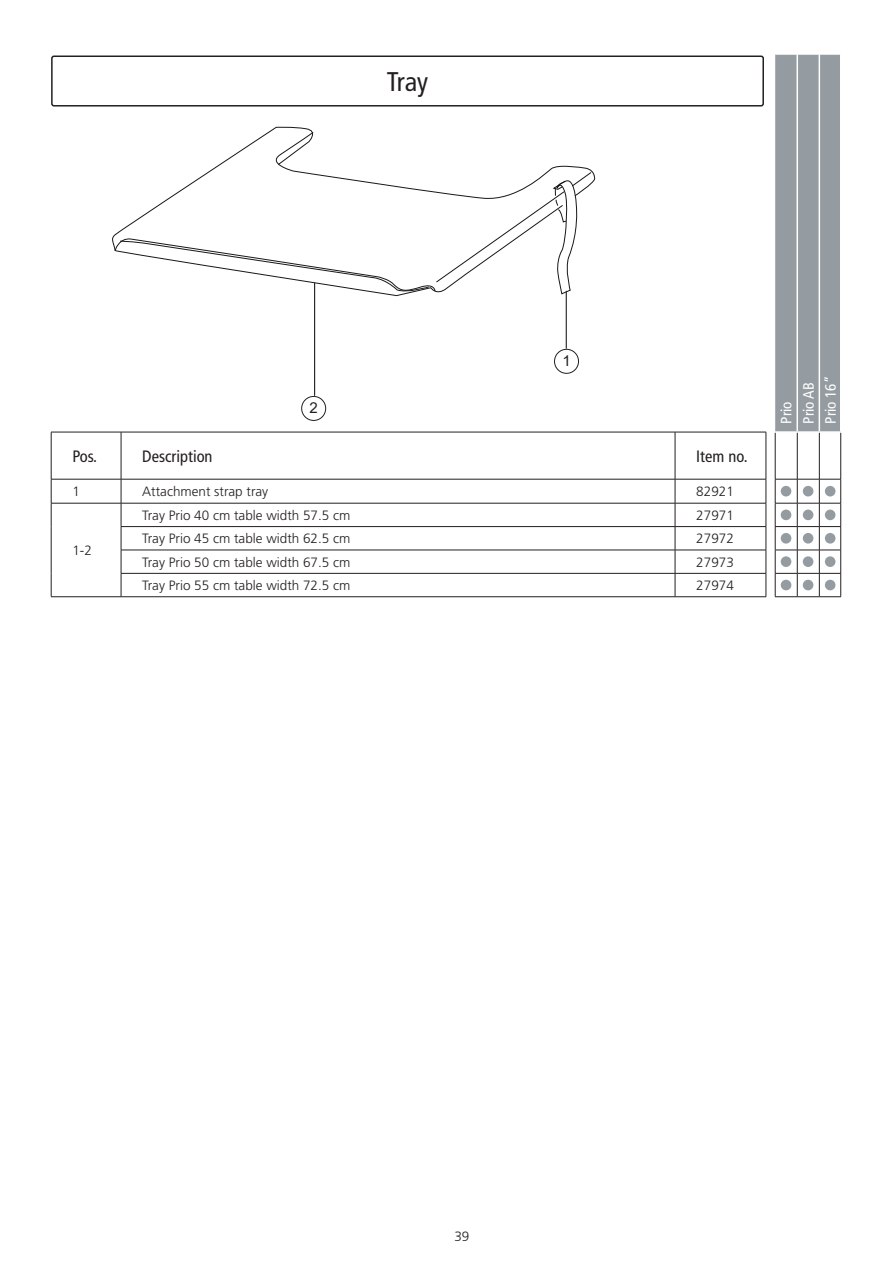
<style>
.page{position:relative;width:893px;height:1263px;background:#fff}
.page>*{position:absolute;margin:0;border:0;box-sizing:border-box;transform-origin:0 0}
.t1{font:condensed 27px "Frutiger LT Pro";color:#231f20}
.t2{font:condensed 16.5px "Frutiger LT Pro";color:#231f20}
.t3{font:condensed 15px "Frutiger LT Pro";color:#fff}
.t4{font:15px "Arial";color:#231f20}
.Reslista_bröd_enspal{font:300 13.5px "Frutiger LT Pro";color:#231f20}
</style>
<div class="page">
<div style="left:51px;top:56px;width:713px;height:51px;border:2px solid #231f20;border-radius:2px"></div>
<div style="left:775px;top:54px;width:65px;height:377px;background:#959ca1"></div>
<hr style="left:51px;top:432px;width:1px;height:47px;background:#231f20">
<hr style="left:121px;top:432px;width:1px;height:47px;background:#231f20">
<hr style="left:675px;top:432px;width:1px;height:47px;background:#231f20">
<hr style="left:766px;top:432px;width:1px;height:47px;background:#231f20">
<hr style="left:51px;top:479px;width:70px;height:1px;background:#231f20">
<hr style="left:121px;top:479px;width:554px;height:1px;background:#231f20">
<hr style="left:675px;top:479px;width:91px;height:1px;background:#231f20">
<hr style="left:51px;top:503px;width:70px;height:1px;background:#231f20">
<hr style="left:121px;top:503px;width:554px;height:1px;background:#231f20">
<hr style="left:675px;top:503px;width:91px;height:1px;background:#231f20">
<hr style="left:121px;top:526px;width:554px;height:1px;background:#231f20">
<hr style="left:675px;top:526px;width:91px;height:1px;background:#231f20">
<hr style="left:121px;top:550px;width:554px;height:1px;background:#231f20">
<hr style="left:675px;top:550px;width:91px;height:1px;background:#231f20">
<svg style="left:51px;top:479px;width:1px;height:117px"></svg>
<hr style="left:121px;top:573px;width:554px;height:1px;background:#231f20">
<svg style="left:121px;top:479px;width:1px;height:117px"></svg>
<hr style="left:675px;top:573px;width:91px;height:1px;background:#231f20">
<svg style="left:675px;top:479px;width:1px;height:117px"></svg>
<svg style="left:766px;top:479px;width:1px;height:117px"></svg>
<hr style="left:51px;top:596px;width:70px;height:1px;background:#231f20">
<hr style="left:121px;top:596px;width:554px;height:1px;background:#231f20">
<hr style="left:675px;top:596px;width:91px;height:1px;background:#231f20">
<hr style="left:775px;top:433px;width:1px;height:46px;background:#231f20">
<hr style="left:797px;top:433px;width:1px;height:46px;background:#231f20">
<hr style="left:51px;top:432px;width:70px;height:1px;background:#231f20">
<hr style="left:121px;top:432px;width:554px;height:1px;background:#231f20">
<hr style="left:675px;top:432px;width:91px;height:1px;background:#231f20">
<hr style="left:819px;top:433px;width:1px;height:46px;background:#231f20">
<svg style="left:775px;top:479px;width:66px;height:118px"></svg>
<hr style="left:840px;top:433px;width:1px;height:46px;background:#231f20">
<hr style="left:819px;top:54px;width:1px;height:377px;background:#fff">
<hr style="left:796px;top:54px;width:2px;height:377px;background:#fff">
<div style="left:781px;top:486px;width:10px;height:10px;background:#959ca1;border-radius:50%"></div>
<div style="left:803px;top:486px;width:10px;height:10px;background:#959ca1;border-radius:50%"></div>
<div style="left:825px;top:486px;width:10px;height:10px;background:#959ca1;border-radius:50%"></div>
<div style="left:781px;top:510px;width:10px;height:10px;background:#959ca1;border-radius:50%"></div>
<div style="left:803px;top:510px;width:10px;height:10px;background:#959ca1;border-radius:50%"></div>
<div style="left:825px;top:510px;width:10px;height:10px;background:#959ca1;border-radius:50%"></div>
<div style="left:781px;top:533px;width:10px;height:11px;background:#959ca1;border-radius:50%"></div>
<div style="left:803px;top:533px;width:10px;height:11px;background:#959ca1;border-radius:50%"></div>
<div style="left:825px;top:533px;width:10px;height:11px;background:#959ca1;border-radius:50%"></div>
<div style="left:781px;top:556px;width:10px;height:11px;background:#959ca1;border-radius:50%"></div>
<div style="left:803px;top:556px;width:10px;height:11px;background:#959ca1;border-radius:50%"></div>
<div style="left:825px;top:556px;width:10px;height:11px;background:#959ca1;border-radius:50%"></div>
<div style="left:781px;top:580px;width:10px;height:10px;background:#959ca1;border-radius:50%"></div>
<div style="left:803px;top:580px;width:10px;height:10px;background:#959ca1;border-radius:50%"></div>
<div style="left:825px;top:580px;width:10px;height:10px;background:#959ca1;border-radius:50%"></div>
<div style="left:301px;top:396px;width:25px;height:25px;border:1px solid #231f20;border-radius:50%"></div>
<svg style="left:114px;top:132px;width:481px;height:162px"></svg>
<div style="left:554px;top:349px;width:25px;height:25px;border:1px solid #231f20;border-radius:50%"></div>
<hr style="left:314px;top:283px;width:1px;height:112px;background:#231f20">
<hr style="left:566px;top:291px;width:1px;height:57px;background:#231f20">
<p class="t1" style="left:387px;top:66px;width:43px">Tray</p>
<p class="t4" style="left:309px;top:398px;width:10px">2</p>
<p class="t4" style="left:562px;top:351px;width:10px">1</p>
<p class="t2" style="left:72px;top:446px;width:26px">Pos.</p>
<p class="t2" style="left:142px;top:446px;width:72px">Description</p>
<p class="t2" style="left:696px;top:446px;width:53px">Item no.</p>
<p class="Reslista_bröd_enspal" style="left:72px;top:484px;width:9px">1</p>
<p class="Reslista_bröd_enspal" style="left:142px;top:484px;width:127px">Attachment strap tray</p>
<p class="Reslista_bröd_enspal" style="left:696px;top:484px;width:39px">82921</p>
<p class="Reslista_bröd_enspal" style="left:72px;top:542px;width:21px">1-2</p>
<p class="Reslista_bröd_enspal" style="left:142px;top:507px;width:210px">Tray Prio 40 cm table width 57.5 cm</p>
<p class="Reslista_bröd_enspal" style="left:696px;top:507px;width:39px">27971</p>
<p class="Reslista_bröd_enspal" style="left:142px;top:531px;width:210px">Tray Prio 45 cm table width 62.5 cm</p>
<p class="Reslista_bröd_enspal" style="left:696px;top:531px;width:39px">27972</p>
<p class="Reslista_bröd_enspal" style="left:142px;top:554px;width:210px">Tray Prio 50 cm table width 67.5 cm</p>
<p class="Reslista_bröd_enspal" style="left:696px;top:554px;width:39px">27973</p>
<p class="Reslista_bröd_enspal" style="left:142px;top:578px;width:210px">Tray Prio 55 cm table width 72.5 cm</p>
<p class="Reslista_bröd_enspal" style="left:696px;top:578px;width:39px">27974</p>
<p class="t3" style="left:777px;top:423px;width:24px;rotate:-90deg">Prio</p>
<p class="t3" style="left:800px;top:423px;width:43px;rotate:-90deg">Prio AB</p>
<p class="t3" style="left:822px;top:423px;width:49px;rotate:-90deg">Prio 16”</p>
<p class="Reslista_bröd_enspal" style="left:454px;top:1228px;width:17px">39</p>
</div>
